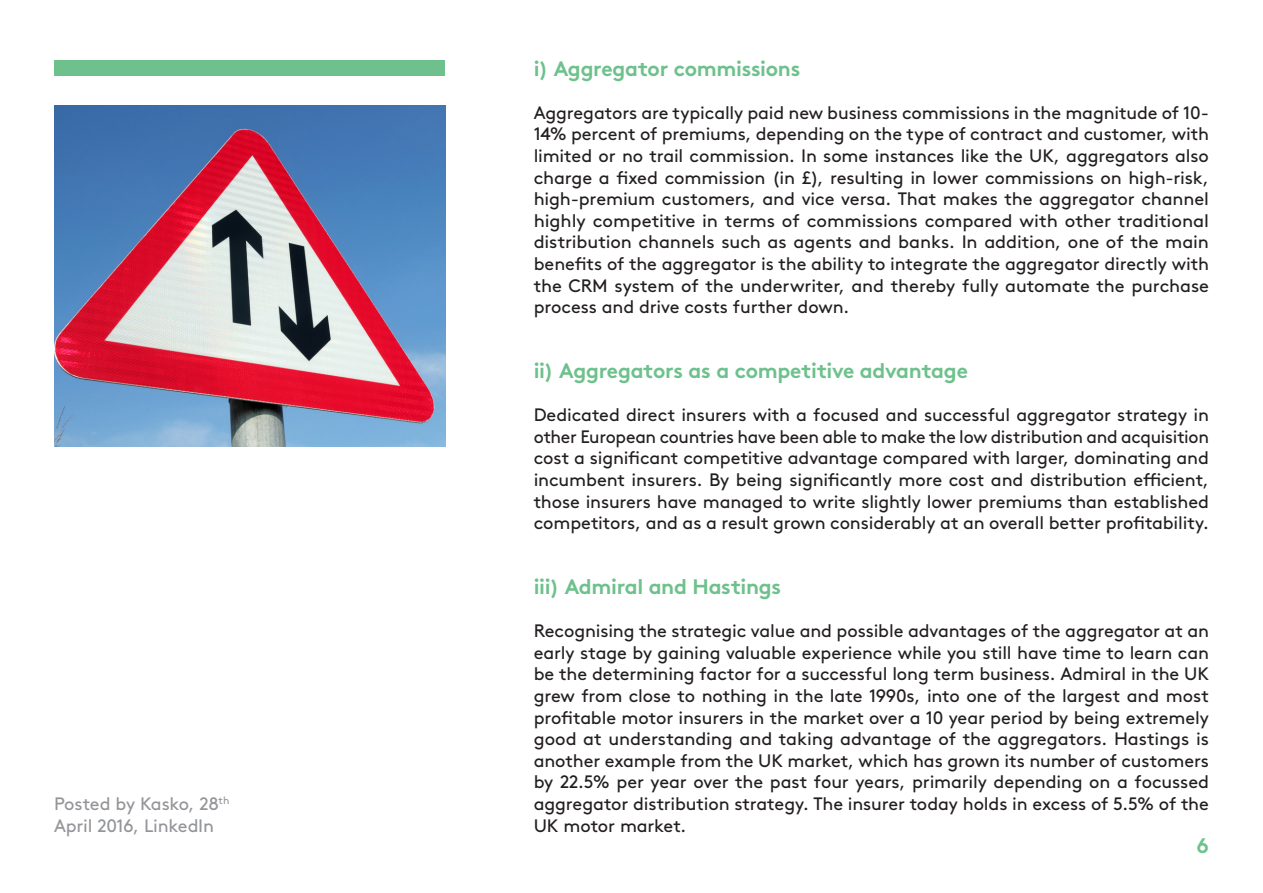
<style>
.page{position:relative;width:1263px;height:893px;background:#fff}
.page>*{position:absolute;margin:0;border:0;box-sizing:border-box;transform-origin:0 0}
.subhead1{font:700 21px "Brown Std";letter-spacing:-.015em;color:#6ec18c}
.body{font:18px/21.6px "Brown Std";letter-spacing:-.005em;color:#231f20;text-align:justify}
.sub{font:18px/21.6px "Brown Std";letter-spacing:-.015em;color:#939598}
</style>
<div class="page">
<div style="left:54px;top:60px;width:391px;height:16px;background:#6ec18c"></div>
<img style="left:54px;top:105px;width:391px;height:341px">
<p class="sub" style="left:54px;top:793px;width:177px">Posted by Kasko, 28<sup>th<br></sup>April 2016, LinkedIn</p>
<p class="subhead1" style="left:534px;top:55px;width:268px">i) Aggregator commissions</p>
<p class="body" style="left:534px;top:102px;width:677px">Aggregators are typically paid new business commissions in the magnitude of 10- 14% percent of premiums, depending on the type of contract and customer, with limited or no trail commission. In some instances like the UK, aggregators also charge a fixed commission (in £), resulting in lower commissions on high-risk, high-premium customers, and vice versa. That makes the aggregator channel highly competitive in terms of commissions compared with other traditional distribution channels such as agents and banks. In addition, one of the main benefits of the aggregator is the ability to integrate the aggregator directly with the CRM system of the underwriter, and thereby fully automate the purchase process and drive costs further down.</p>
<p class="subhead1" style="left:534px;top:358px;width:436px">ii) Aggregators as a competitive advantage</p>
<p class="body" style="left:534px;top:404px;width:677px">Dedicated direct insurers with a focused and successful aggregator strategy in other European countries have been able to make the low distribution and acquisition cost a significant competitive advantage compared with larger, dominating and incumbent insurers. By being significantly more cost and distribution efficient, those insurers have managed to write slightly lower premiums than established competitors, and as a result grown considerably at an overall better profitability.</p>
<p class="subhead1" style="left:534px;top:574px;width:249px">iii) Admiral and Hastings</p>
<p class="body" style="left:534px;top:620px;width:677px">Recognising the strategic value and possible advantages of the aggregator at an early stage by gaining valuable experience while you still have time to learn can be the determining factor for a successful long term business. Admiral in the UK grew from close to nothing in the late 1990s, into one of the largest and most profitable motor insurers in the market over a 10 year period by being extremely good at understanding and taking advantage of the aggregators. Hastings is another example from the UK market, which has grown its number of customers by 22.5% per year over the past four years, primarily depending on a focussed aggregator distribution strategy. The insurer today holds in excess of 5.5% of the UK motor market.</p>
<p class="subhead1" style="left:1196px;top:833px;width:14px">6</p>
</div>
